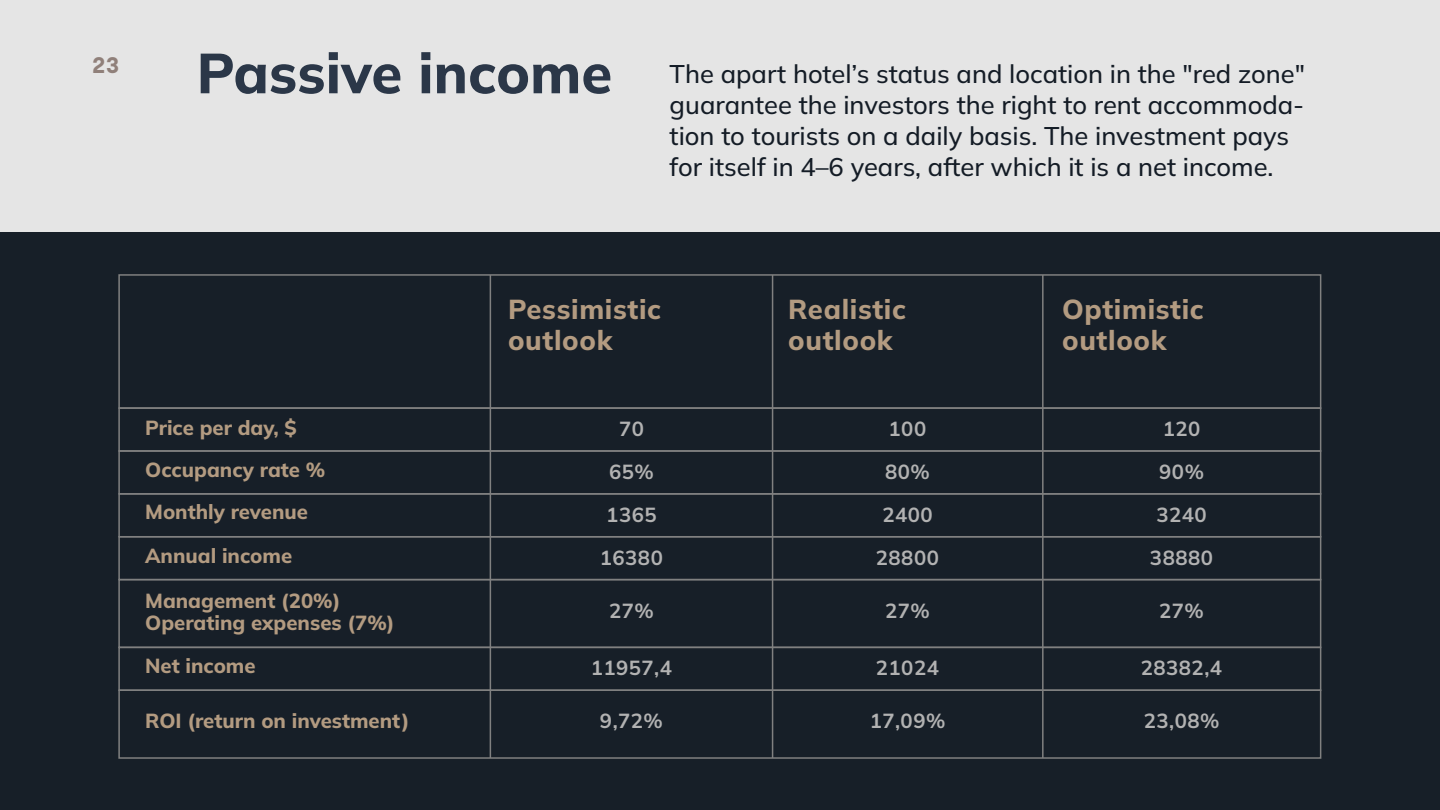
<style>
.page{position:relative;width:1440px;height:810px;background:#171f28}
.page>*{position:absolute;margin:0;border:0;box-sizing:border-box;transform-origin:0 0}
.t1{font:800 27.38px/31.3px "Mulish";letter-spacing:.025em;color:#b39b81}
.t2{font:500 25.5px/30.8px "Mulish";color:#141c26}
.t3{font:700 22.5px "BR Sonoma";color:#90807a}
.t4{font:800 20.33px/42.8px "Mulish";color:#b39b81}
.t5{font:700 20.33px/42.9px "Mulish";letter-spacing:.025em;color:#b2b2b2;text-align:center}
.s1{font-weight:800;font-size:56.25px;color:#2b3748}
</style>
<div class="page">
<div style="left:0;top:0;width:1440px;height:232px;background:#e5e5e5"></div>
<div style="left:118px;top:274px;width:1203px;height:135px;border:2px solid #808080"></div>
<div style="left:118px;top:407px;width:1203px;height:45px;border:2px solid #808080"></div>
<div style="left:118px;top:450px;width:1203px;height:45px;border:2px solid #808080"></div>
<div style="left:118px;top:493px;width:1203px;height:44px;border:2px solid #808080"></div>
<div style="left:118px;top:536px;width:1203px;height:44px;border:2px solid #808080"></div>
<hr style="left:490px;top:275px;width:1px;height:483px;background:#808080">
<hr style="left:772px;top:275px;width:1px;height:483px;background:#808080">
<hr style="left:1042px;top:275px;width:2px;height:483px;background:#808080">
<div style="left:118px;top:579px;width:1203px;height:69px;border:2px solid #808080"></div>
<div style="left:118px;top:690px;width:1203px;height:69px;border:2px solid #808080"></div>
<div style="left:118px;top:647px;width:1203px;height:44px;border:2px solid #808080"></div>
<p class="t3" style="left:92px;top:51px;width:28px">23</p>
<p class="t2" style="left:670px;top:58px;width:637px;text-indent:-473px"><span class="s1">Passive income</span> The apart hotel’s status and location in the "red zone" guarantee the investors the right to rent accommoda&shy;tion to tourists on a daily basis. The investment pays for itself in 4–6 years, after which it is a net income.</p>
<p class="t4" style="left:145px;top:406px;width:182px">Price per day, $<br>Occupancy rate %<br>Monthly revenue<br>Annual income</p>
<p class="t1" style="left:508px;top:293px;width:155px">Pessimistic outlook</p>
<p class="t1" style="left:788px;top:293px;width:119px">Realistic outlook</p>
<p class="t1" style="left:1062px;top:293px;width:143px">Optimistic outlook</p>
<p class="t5" style="left:600px;top:407px;width:65px">70<br>65%<br>1365<br>16380</p>
<p class="t5" style="left:876px;top:407px;width:65px">100<br>80%<br>2400<br>28800</p>
<p class="t5" style="left:1159px;top:407px;width:46px;text-align:left">120<br>90%</p>
<p class="t5" style="left:1150px;top:493px;width:65px;line-height:42.4px">3240<br>38880</p>
<p class="t4" style="left:145px;top:589px;width:251px;line-height:22.2px">Management (20%)<br>Operating expenses (7%)</p>
<p class="t5" style="left:609px;top:589px;width:46px">27%</p>
<p class="t5" style="left:885px;top:589px;width:46px">27%</p>
<p class="t5" style="left:1159px;top:589px;width:46px">27%</p>
<p class="t4" style="left:145px;top:644px;width:112px">Net income</p>
<p class="t5" style="left:591px;top:646px;width:83px">11957,4</p>
<p class="t5" style="left:876px;top:646px;width:65px">21024</p>
<p class="t5" style="left:1141px;top:646px;width:83px">28382,4</p>
<p class="t4" style="left:145px;top:699px;width:266px">ROI (return on investment)</p>
<p class="t5" style="left:600px;top:699px;width:64px">9,72%</p>
<p class="t5" style="left:870px;top:699px;width:77px">17,09%</p>
<p class="t5" style="left:1144px;top:699px;width:77px">23,08%</p>
</div>
